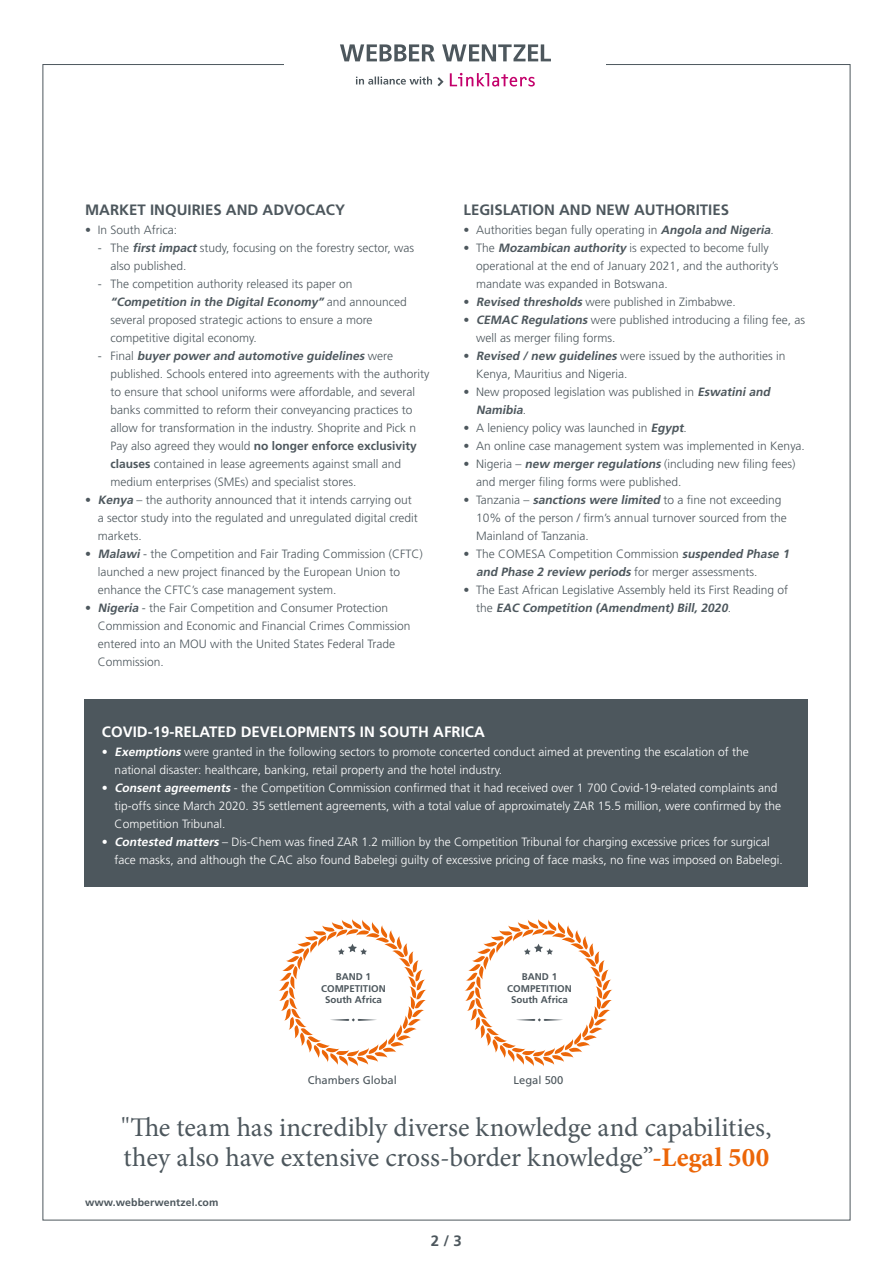
<style>
.page{position:relative;width:893px;height:1263px;background:#fff}
.page>*{position:absolute;margin:0;border:0;box-sizing:border-box;transform-origin:0 0}
.t1{font:27px/30px "Minion Pro";letter-spacing:-.005em;color:#4d575d}
.t2{font:700 15px "Frutiger LT Std";color:#4d575d}
.t3{font:700 15px "Frutiger LT Std";color:#fff}
.t4{font:300 12px/18px "Frutiger LT Std";color:#4d575d}
.t5{font:300 12px/18px "Frutiger LT Std";color:#fff}
.t6{font:11.25px "Frutiger LT Std";color:#4d575d}
.t7{font:700 10.5px "Frutiger LT Std";letter-spacing:.01em;color:#4d575d}
.t8{font:700 9.75px/11.7px "Frutiger LT Std";color:#4d575d;text-align:center}
.s1{font-weight:700;font-style:italic}
.s2{font-weight:700}
.s3{font-weight:700;color:#ec6608}
</style>
<div class="page">
<svg style="left:340px;top:44px;width:211px;height:17px"></svg>
<svg style="left:450px;top:73px;width:85px;height:14px"></svg>
<svg style="left:356px;top:77px;width:88px;height:9px"></svg>
<div style="left:85px;top:700px;width:723px;height:187px;background:#4d575d"></div>
<svg style="left:279px;top:919px;width:147px;height:148px"></svg>
<svg style="left:465px;top:919px;width:147px;height:148px"></svg>
<p class="t2" style="left:85px;top:200px;width:262px">MARKET INQUIRIES AND ADVOCACY</p>
<p class="t4" style="left:85px;top:221px;width:94px">• In South Africa:</p>
<p class="t4" style="left:111px;top:239px;width:305px;text-indent:-13px">- The <span class="s1">first impact</span> study, focusing on the forestry sector, was also published.</p>
<p class="t4" style="left:111px;top:275px;width:298px;text-indent:-13px">- The competition authority released its paper on <span class="s1">“Competition in the Digital Economy”</span> a n d a n n o u n c e d several proposed strategic actions to ensure a more competitive digital economy.</p>
<p class="t4" style="left:111px;top:347px;width:320px;text-indent:-13px">- F i n a l <span class="s1">buyer power and automotive guidelines</span> w e r e published. Schools entered into agreements with the authority to ensure that school uniforms were affordable, and several banks committed to reform their conveyancing practices to allow for transformation in the industry. Shoprite and Pick n Pay also agreed they would <span class="s2">no longer enforce exclusivity clauses</span> contained in lease agreements against small and medium enterprises (SMEs) and specialist stores.</p>
<p class="t4" style="left:98px;top:491px;width:322px;text-indent:-13px">• <span class="s1">Kenya</span> – the authority announced that it intends carrying out a sector study into the regulated and unregulated digital credit markets.</p>
<p class="t4" style="left:98px;top:545px;width:326px;text-indent:-13px">• <span class="s1">Malawi</span> - the Competition and Fair Trading Commission (CFTC) launched a new project financed by the European Union to enhance the CFTC’s case management system.</p>
<p class="t4" style="left:98px;top:599px;width:314px;text-indent:-13px">• <span class="s1">Nigeria</span> - the Fair Competition and Consumer Protection Commission and Economic and Financial Crimes Commission entered into an MOU with the United States Federal Trade Commission.</p>
<p class="t2" style="left:463px;top:200px;width:267px">LEGISLATION AND NEW AUTHORITIES</p>
<p class="t4" style="left:463px;top:221px;width:312px">• Authorities began fully operating in <span class="s1">Angola and Nigeria</span>.</p>
<p class="t4" style="left:476px;top:239px;width:304px;text-indent:-13px">• The <span class="s1">Mozambican authority</span> is expected to become fully operational at the end of January 2021, and the authority’s mandate was expanded in Botswana.</p>
<p class="t4" style="left:463px;top:293px;width:274px">• <span class="s1">Revised thresholds</span> were published in Zimbabwe.</p>
<p class="t4" style="left:476px;top:311px;width:330px;text-indent:-13px">• <span class="s1">CEMAC Regulations</span> were published introducing a filing fee, as well as merger filing forms.</p>
<p class="t4" style="left:476px;top:347px;width:311px;text-indent:-13px">• <span class="s1">Revised / new guidelines</span> were issued by the authorities in<br>Kenya, Mauritius and Nigeria.</p>
<p class="t4" style="left:476px;top:383px;width:298px;text-indent:-13px">• New proposed legislation was published in <span class="s1">Eswatini and<br>Namibia</span>.</p>
<p class="t4" style="left:463px;top:419px;width:225px">• A leniency policy was launched in <span class="s1">Egypt</span>.</p>
<p class="t4" style="left:463px;top:437px;width:343px">• An online case management system was implemented in Kenya.</p>
<p class="t4" style="left:476px;top:455px;width:321px;text-indent:-13px">• Nigeria – <span class="s1">new merger regulations</span> (including new filing fees) and merger filing forms were published.</p>
<p class="t4" style="left:476px;top:491px;width:312px;text-indent:-13px">• Tanzania – <span class="s1">sanctions were limited</span> to a fine not exceeding<br>10% of the person / firm’s annual turnover sourced from the<br>Mainland of Tanzania.</p>
<p class="t4" style="left:476px;top:545px;width:317px;text-indent:-13px">• The COMESA Competition Commission <span class="s1">suspended Phase 1 and Phase 2 review periods</span> for merger assessments.</p>
<p class="t4" style="left:476px;top:581px;width:314px;text-indent:-13px">• The East African Legislative Assembly held its First Reading of t h e <span class="s1">EAC Competition (Amendment) Bill, 2020</span>.</p>
<p class="t3" style="left:102px;top:722px;width:385px">COVID-19-RELATED DEVELOPMENTS IN SOUTH AFRICA</p>
<p class="t5" style="left:115px;top:743px;width:636px;text-indent:-13px">• <span class="s1">Exemptions</span>were granted in the following sectors to promote concerted conduct aimed at preventing the escalation of the national disaster: healthcare, banking, retail property and the hotel industry.</p>
<p class="t5" style="left:115px;top:779px;width:668px;text-indent:-13px">• <span class="s1">Consent agreements</span> - the Competition Commission confirmed that it had received over 1 700 Covid-19-related complaints and tip-offs since March 2020. 35 settlement agreements, with a total value of approximately ZAR 15.5 million, were confirmed by the<br>Competition Tribunal.</p>
<p class="t5" style="left:115px;top:833px;width:670px;text-indent:-13px">• <span class="s1">Contested matters</span> – Dis-Chem was fined ZAR 1.2 million by the Competition Tribunal for charging excessive prices for surgical face masks, and although the CAC also found Babelegi guilty of excessive pricing of face masks, no fine was imposed on Babelegi.</p>
<p class="t8" style="left:321px;top:971px;width:66px">BAND 1<br>COMPETITION<br>South Africa</p>
<p class="t6" style="left:308px;top:1073px;width:90px">Chambers Global</p>
<p class="t8" style="left:507px;top:971px;width:66px">BAND 1<br>COMPETITION<br>South Africa</p>
<p class="t6" style="left:514px;top:1073px;width:51px">Legal 500</p>
<h1 class="t1" style="left:121px;top:1112px;width:652px">"The team has incredibly diverse knowledge and capabilities, they also have extensive cross-border knowledge”<span class="s3">-Legal 500</span></h1>
<p class="t7" style="left:85px;top:1196px;width:135px">www.webberwentzel.com</p>
<p class="t2" style="left:431px;top:1232px;width:32px">2 / 3</p>
</div>
